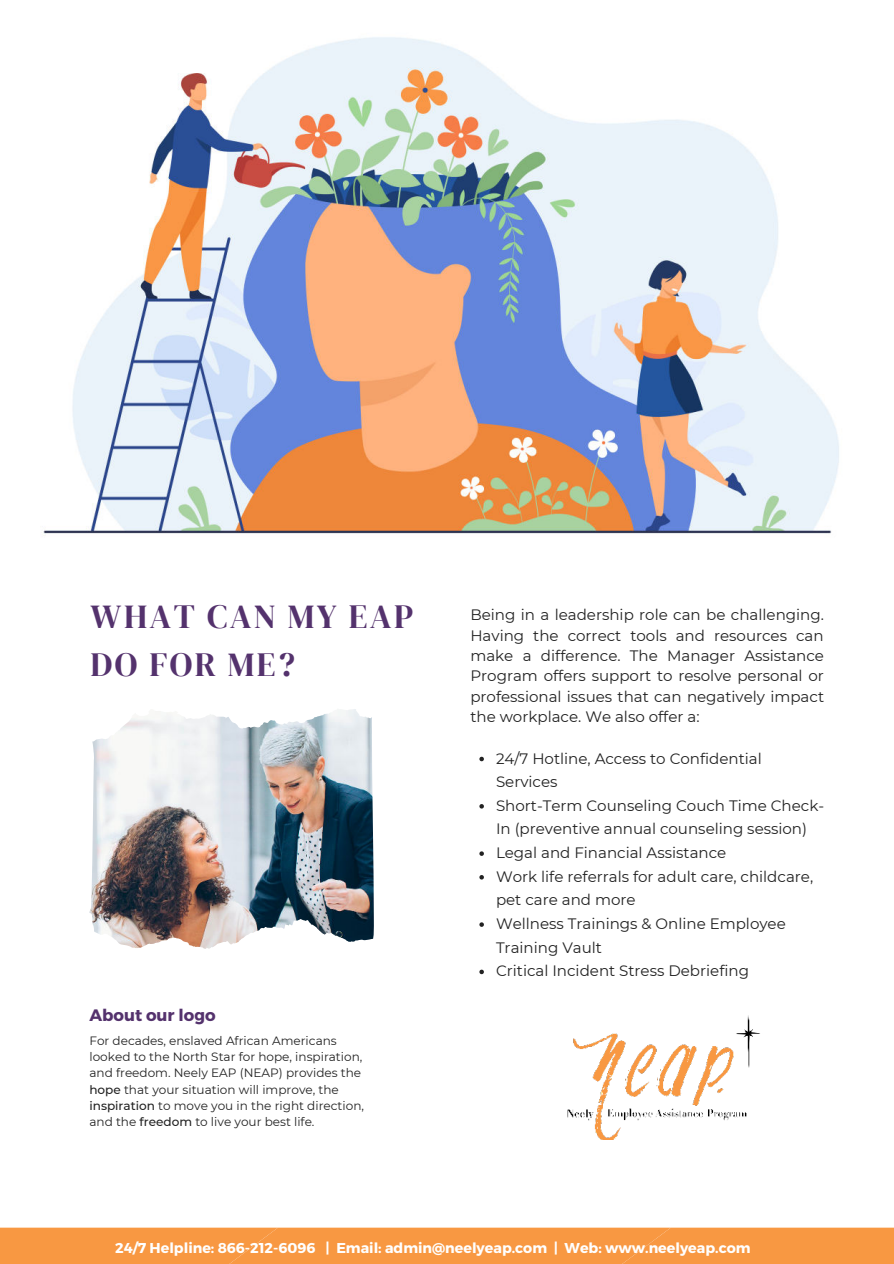
<style>
.page{position:relative;width:894px;height:1264px;background:#fff}
.page>*{position:absolute;margin:0;border:0;box-sizing:border-box;transform-origin:0 0}
.t1{font:33.6px/47.2px "DM Serif Display";letter-spacing:.07em;color:#54326d}
.t2{font:700 16.5px "Montserrat";color:#54326d}
.t3{font:15px/23.7px "Montserrat";color:#222}
.t4{font:700 14.25px "Montserrat";color:#fff}
.t5{font:12px/16px "Montserrat";color:#222}
.s1{font-weight:500}
</style>
<div class="page">
<img style="left:43px;top:37px;width:796px;height:497px">
<div style="left:0;top:1227px;width:893px;height:36px;background:#f89842"></div>
<img style="left:567px;top:1015px;width:193px;height:124px">
<img style="left:155px;top:709px;width:219px;height:212px">
<svg style="left:479px;top:756px;width:5px;height:5px"></svg>
<svg style="left:479px;top:804px;width:5px;height:4px"></svg>
<svg style="left:479px;top:851px;width:5px;height:4px"></svg>
<svg style="left:479px;top:875px;width:5px;height:4px"></svg>
<svg style="left:479px;top:922px;width:5px;height:4px"></svg>
<svg style="left:479px;top:969px;width:5px;height:5px"></svg>
<h1 class="t1" style="left:91px;top:593px;width:324px">WHAT CAN MY EAP<br>DO FOR ME?</h1>
<p class="t2" style="left:89px;top:1005px;width:128px">About our logo</p>
<p class="t5" style="left:89px;top:1032px;width:276px">For decades, enslaved African Americans looked to the North Star for hope, inspiration, and freedom. Neely EAP (NEAP) provides the <span class="s1">hope</span> that your situation will improve, the <span class="s1">inspiration</span> to move you in the right direction, and the <span class="s1">freedom</span> to live your best life.</p>
<p class="t3" style="left:470px;top:604px;width:355px;line-height:20.2px;text-align:justify">Being in a leadership role can be challenging.<br>Having the correct tools and resources can make a difference. The Manager Assistance Program offers support to resolve personal or professional issues that can negatively impact the workplace. We also offer a:</p>
<p class="t3" style="left:496px;top:745px;width:329px">24/7 Hotline, Access to Confidential<br>Services<br>Short-Term Counseling Couch Time Check-<br>In (preventive annual counseling session)<br>Legal and Financial Assistance<br>Work life referrals for adult care, childcare, pet care and more<br>Wellness Trainings &amp; Online Employee<br>Training Vault<br>Critical Incident Stress Debriefing</p>
<p class="t4" style="left:115px;top:1239px;width:636px">24/7 Helpline: 866-212-6096 | Email: admin@neelyeap.com | Web: www.neelyeap.com</p>
</div>
